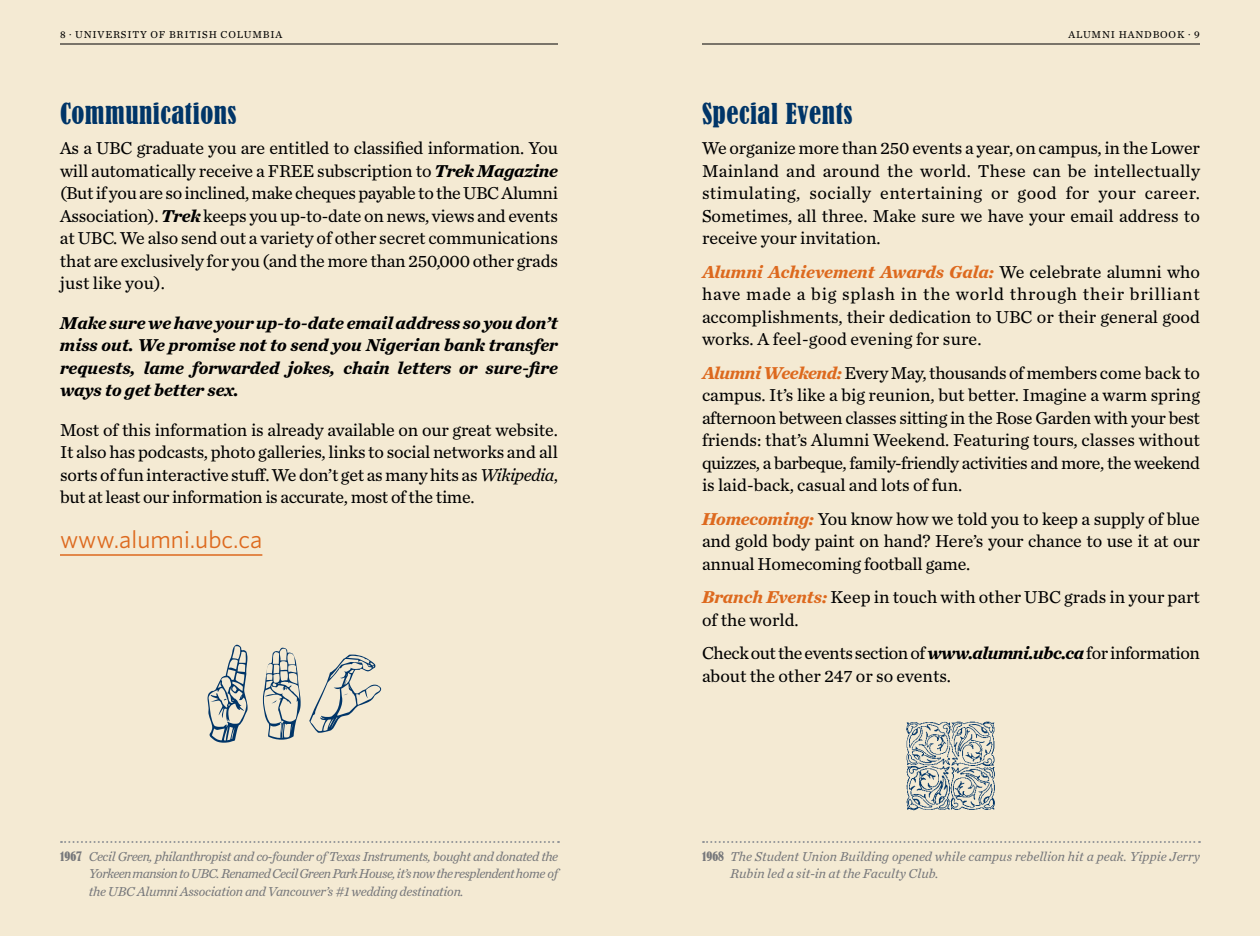
<style>
.page{position:relative;width:1260px;height:936px;background:#fff}
.page>*{position:absolute;margin:0;border:0;box-sizing:border-box;transform-origin:0 0}
.t1{font:condensed 27px "Bernard";letter-spacing:.02em;color:#003568}
.t2{font:25px "Whitney HTF";color:#dd691e}
.t3{font:18px/22.4px "Chronicle Text G2";letter-spacing:-.01em;color:#000;text-align:justify}
.t4{font:italic 700 18px/22.4px "Chronicle Text G2";color:#000;text-align:justify}
.t5{font:italic 13.6px/17.4px "Chronicle Text G2";color:#77787b}
.t6{font:10.4px "Chronicle Text G2";letter-spacing:.13em;color:#000}
.t7{font:10.4px "Chronicle Text G2";letter-spacing:.17em;color:#000}
.s1{font-weight:700;font-style:italic}
.s2{font-style:italic}
.s3{font-family:"Bernard";font-style:normal;font-stretch:condensed;font-size:12px}
.s4{font-weight:700;font-style:italic;color:#dd691e}
</style>
<div class="page">
<div style="left:0;top:0;width:630px;height:936px;background:#f4ead3"></div>
<div style="left:630px;top:0;width:630px;height:936px;background:#f4ead3"></div>
<hr style="left:60px;top:44px;width:498px;height:1px;background:#000">
<hr style="left:702px;top:44px;width:498px;height:1px;background:#000">
<svg style="left:703px;top:841px;width:497px;height:2px"></svg>
<svg style="left:61px;top:841px;width:498px;height:2px"></svg>
<hr style="left:60px;top:554px;width:202px;height:2px;background:#dd691e">
<svg style="left:309px;top:655px;width:72px;height:78px"></svg>
<svg style="left:208px;top:645px;width:40px;height:98px"></svg>
<svg style="left:263px;top:648px;width:38px;height:92px"></svg>
<img style="left:906px;top:721px;width:89px;height:90px">
<p class="t6" style="left:60px;top:27px;width:223px">8 · University of British Columbia</p>
<p class="t7" style="left:1068px;top:27px;width:133px">Alumni Handbook · 9</p>
<h1 class="t1" style="left:60px;top:98px;width:178px">Communications</h1>
<p class="t3" style="left:60px;top:136px;width:500px">As a UBC graduate you are entitled to classified information. You will automatically receive a FREE</p>
<p class="t3" style="left:60px;top:159px;width:500px;text-indent:257px">subscription to <span class="s1">Trek Magazine </span>(But if you are so inclined, make cheques payable to the UBC Alumni Association). <span class="s1">Trek</span> keeps you up-to-date on news, views and events at UBC. We also send out a variety of other secret communications that are exclusively for you (and the more than 250,000 other grads just like you).</p>
<p class="t4" style="left:60px;top:310px;width:500px">Make sure we have your up-to-date email address so you don’t miss out. We promise not to send you Nigerian bank transfer requests, lame forwarded jokes, chain letters or sure-fire ways to get better sex.</p>
<p class="t3" style="left:60px;top:418px;width:500px">Most of this information is already available on our great website.<br>It also has podcasts, photo galleries, links to social networks and all sorts of fun interactive stuff. We don’t get as many hits as <span class="s2">Wikipedia</span>, but at least our information is accurate, most of the time.</p>
<h2 class="t2" style="left:60px;top:525px;width:204px">www.alumni.ubc.ca</h2>
<p class="t5" style="left:89px;top:847px;width:471px;text-align:justify;text-indent:-29px"><span class="s3">1967</span> Cecil Green, philanthropist and co-founder of Texas Instruments, bought and donated the Yorkeen mansion to UBC. Renamed Cecil Green Park House, it’s now the resplendent home of the UBC Alumni Association and Vancouver’s #1 wedding destination.</p>
<h1 class="t1" style="left:702px;top:98px;width:152px">Special Events</h1>
<p class="t3" style="left:702px;top:136px;width:500px">We organize more than 250 events a year, on campus, in the Lower Mainland and around the world. These can be intellectually stimulating, socially entertaining or good for your career.<br>Sometimes, all three. Make sure we have your email address to receive your invitation.</p>
<p class="t3" style="left:702px;top:260px;width:500px"><span class="s4">Alumni Achievement Awards Gala:</span> We celebrate alumni who have made a big splash in the world through their brilliant accomplishments, their dedication to UBC or their general good works. A feel-good evening for sure.</p>
<p class="t3" style="left:702px;top:361px;width:500px"><span class="s4">Alumni Weekend:</span> Every May, thousands of members come back to campus. It’s like a big reunion, but better. Imagine a warm spring afternoon between classes sitting in the Rose Garden with your best friends: that’s Alumni Weekend. Featuring tours, classes without quizzes, a barbeque, family-friendly activities and more, the weekend is laid-back, casual and lots of fun.</p>
<p class="t3" style="left:702px;top:507px;width:499px"><span class="s4">Homecoming:</span> You know how we told you to keep a supply of blue and gold body paint on hand? Here’s your chance to use it at our annual Homecoming football game.</p>
<p class="t3" style="left:702px;top:585px;width:500px"><span class="s4">Branch Events:</span> Keep in touch with other UBC grads in your part of the world.</p>
<p class="t3" style="left:702px;top:641px;width:500px">Check out the events section of <span class="s1">www.alumni.ubc.ca</span> for information about the other 247 or so events.</p>
<p class="t5" style="left:730px;top:847px;width:471px;text-indent:-28px"><span class="s3">1968</span> The Student Union Building opened while campus rebellion hit a peak. Yippie Jerry<br>Rubin led a sit-in at the Faculty Club.</p>
</div>
